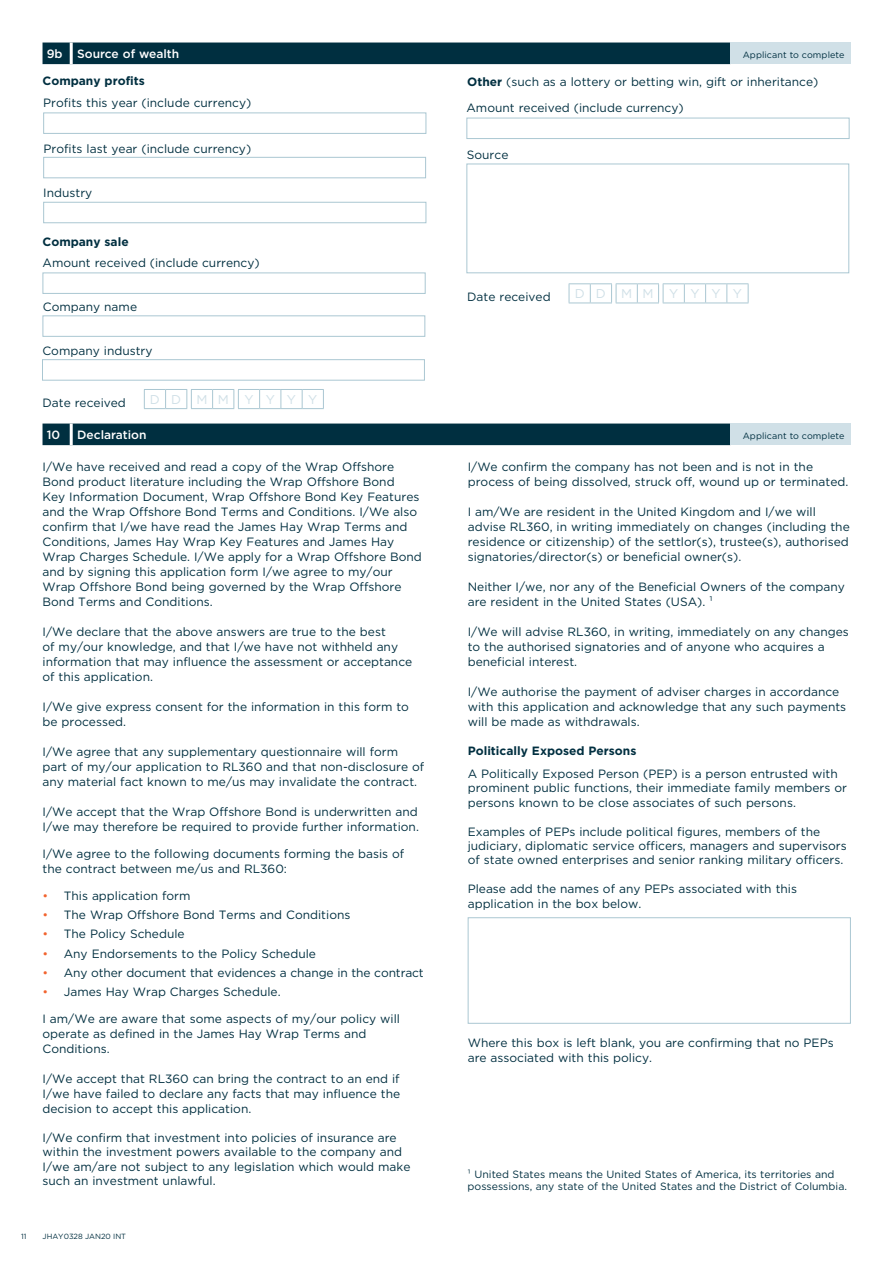
<style>
.page{position:relative;width:893px;height:1263px;background:#fff}
.page>*{position:absolute;margin:0;border:0;box-sizing:border-box;transform-origin:0 0}
.t1{font:12.75px "Gotham";letter-spacing:.95em;color:#d0e0e7}
.t2{font:12px/15px "Gotham";color:#002f40}
.t3{font:700 12px "Gotham";color:#002f40}
.t4{font:500 12px "Gotham";color:#fff}
.t5{font:10.5px/12px "Gotham";color:#002f40}
.t6{font:9px "Gotham";letter-spacing:.01em;color:#002f40}
.t7{font:7.5px "Gotham";color:#002f40}
.s1{font-weight:700}
.s2{color:#f2642f}
</style>
<div class="page">
<div style="left:43px;top:43px;width:687px;height:21px;background:#002f40"></div>
<div style="left:730px;top:43px;width:120px;height:21px;background:#d0e0e7"></div>
<hr style="left:70px;top:43px;width:3px;height:21px;background:#fff">
<div style="left:43px;top:113px;width:383px;height:21px;background:#fff;border:1px solid #aac7d2"></div>
<div style="left:43px;top:157px;width:383px;height:21px;background:#fff;border:1px solid #aac7d2"></div>
<div style="left:43px;top:202px;width:383px;height:21px;background:#fff;border:1px solid #aac7d2"></div>
<div style="left:43px;top:272px;width:383px;height:22px;background:#fff;border:1px solid #aac7d2"></div>
<div style="left:43px;top:315px;width:382px;height:22px;background:#fff;border:1px solid #aac7d2"></div>
<svg style="left:144px;top:389px;width:180px;height:20px"></svg>
<div style="left:466px;top:118px;width:383px;height:21px;background:#fff;border:1px solid #aac7d2"></div>
<div style="left:466px;top:164px;width:383px;height:109px;background:#fff;border:1px solid #aac7d2"></div>
<svg style="left:569px;top:283px;width:180px;height:21px"></svg>
<div style="left:42px;top:359px;width:383px;height:22px;background:#fff;border:1px solid #aac7d2"></div>
<div style="left:43px;top:423px;width:687px;height:22px;background:#002f40"></div>
<div style="left:730px;top:423px;width:120px;height:22px;background:#d0e0e7"></div>
<hr style="left:70px;top:423px;width:3px;height:22px;background:#fff">
<div style="left:468px;top:917px;width:383px;height:107px;background:#fff;border:1px solid #aac7d2"></div>
<p class="t4" style="left:47px;top:46px;width:134px">9b Source of wealth</p>
<p class="t6" style="left:743px;top:49px;width:103px">Applicant to complete</p>
<p class="t2" style="left:43px;top:95px;width:210px">Profits this year (include currency)</p>
<p class="t2" style="left:44px;top:141px;width:209px">Profits last year (include currency)</p>
<p class="t2" style="left:43px;top:185px;width:51px">Industry</p>
<p class="t3" style="left:43px;top:72px;width:104px">Company profits</p>
<p class="t2" style="left:467px;top:74px;width:353px"><span class="s1">Other</span> (such as a lottery or betting win, gift or inheritance)</p>
<p class="t2" style="left:466px;top:100px;width:219px">Amount received (include currency)</p>
<p class="t2" style="left:467px;top:147px;width:43px">Source</p>
<p class="t3" style="left:43px;top:234px;width:88px">Company sale</p>
<p class="t2" style="left:43px;top:255px;width:219px">Amount received (include currency)</p>
<p class="t2" style="left:43px;top:299px;width:96px">Company name</p>
<p class="t2" style="left:42px;top:343px;width:112px">Company industry</p>
<p class="t2" style="left:43px;top:395px;width:85px">Date received</p>
<p class="t1" style="left:150px;top:391px;width:169px">DD MM YYYY</p>
<p class="t2" style="left:467px;top:289px;width:85px">Date received</p>
<p class="t1" style="left:575px;top:286px;width:169px">DD MM YYYY</p>
<p class="t4" style="left:47px;top:427px;width:15px">10</p>
<p class="t4" style="left:77px;top:427px;width:71px">Declaration</p>
<p class="t6" style="left:743px;top:430px;width:103px">Applicant to complete</p>
<p class="t2" style="left:43px;top:459px;width:381px">I/We have received and read a copy of the Wrap Offshore Bond product literature including the Wrap Offshore Bond<br>Key Information Document, Wrap Offshore Bond Key Features and the Wrap Offshore Bond Terms and Conditions. I/We also confirm that I/we have read the James Hay Wrap Terms and Conditions, James Hay Wrap Key Features and James Hay Wrap Charges Schedule. I/We apply for a Wrap Offshore Bond and by signing this application form I/we agree to my/our Wrap Offshore Bond being governed by the Wrap Offshore Bond Terms and Conditions.</p>
<p class="t2" style="left:43px;top:624px;width:371px">I/We declare that the above answers are true to the best<br>of my/our knowledge, and that I/we have not withheld any information that may influence the assessment or acceptance of this application.</p>
<p class="t2" style="left:43px;top:699px;width:368px">I/We give express consent for the information in this form to be processed.</p>
<p class="t2" style="left:43px;top:744px;width:383px">I/We agree that any supplementary questionnaire will form part of my/our application to RL360 and that non-disclosure of any material fact known to me/us may invalidate the contract.</p>
<p class="t2" style="left:43px;top:804px;width:378px">I/We accept that the Wrap Offshore Bond is underwritten and<br>I/we may therefore be required to provide further information.</p>
<p class="t2" style="left:43px;top:846px;width:363px">I/We agree to the following documents forming the basis of the contract between me/us and RL360:</p>
<p class="t2" style="left:43px;top:888px;width:150px"><span class="s2">•</span> This application form</p>
<p class="t2" style="left:43px;top:907px;width:309px"><span class="s2">•</span> The Wrap Offshore Bond Terms and Conditions</p>
<p class="t2" style="left:43px;top:926px;width:144px"><span class="s2">•</span> The Policy Schedule</p>
<p class="t2" style="left:43px;top:945px;width:275px"><span class="s2">•</span> Any Endorsements to the Policy Schedule</p>
<p class="t2" style="left:43px;top:965px;width:383px"><span class="s2">•</span> Any other document that evidences a change in the contract</p>
<p class="t2" style="left:43px;top:984px;width:240px"><span class="s2">•</span> James Hay Wrap Charges Schedule.</p>
<p class="t2" style="left:43px;top:1011px;width:359px">I am/We are aware that some aspects of my/our policy will operate as defined in the James Hay Wrap Terms and<br>Conditions.</p>
<p class="t2" style="left:43px;top:1071px;width:359px;text-align:justify">I/We accept that RL360 can bring the contract to an end if I/we have failed to declare any facts that may influence the decision to accept this application.</p>
<p class="t2" style="left:43px;top:1130px;width:369px;line-height:14.4px">I/We confirm that investment into policies of insurance are within the investment powers available to the company and I/we am/are not subject to any legislation which would make such an investment unlawful.</p>
<p class="t2" style="left:468px;top:459px;width:382px">I/We confirm the company has not been and is not in the process of being dissolved, struck off, wound up or terminated.</p>
<p class="t2" style="left:468px;top:504px;width:383px">I am/We are resident in the United Kingdom and I/we will advise RL360, in writing immediately on changes (including the residence or citizenship) of the settlor(s), trustee(s), authorised signatories/director(s) or beneficial owner(s).</p>
<p class="t2" style="left:468px;top:579px;width:379px">Neither I/we, nor any of the Beneficial Owners of the company are resident in the United States (USA). ¹</p>
<p class="t2" style="left:468px;top:624px;width:383px">I/We will advise RL360, in writing, immediately on any changes to the authorised signatories and of anyone who acquires a beneficial interest.</p>
<p class="t2" style="left:468px;top:684px;width:380px">I/We authorise the payment of adviser charges in accordance with this application and acknowledge that any such payments will be made as withdrawals.</p>
<p class="t3" style="left:468px;top:743px;width:170px">Politically Exposed Persons</p>
<p class="t2" style="left:468px;top:766px;width:381px;line-height:14.4px">A Politically Exposed Person (PEP) is a person entrusted with prominent public functions, their immediate family members or persons known to be close associates of such persons.</p>
<p class="t2" style="left:468px;top:824px;width:381px;line-height:14.4px">Examples of PEPs include political figures, members of the judiciary, diplomatic service officers, managers and supervisors of state owned enterprises and senior ranking military officers.</p>
<p class="t2" style="left:468px;top:881px;width:331px;line-height:14.4px">Please add the names of any PEPs associated with this application in the box below.</p>
<p class="t2" style="left:468px;top:1035px;width:367px">Where this box is left blank, you are confirming that no PEPs are associated with this policy.</p>
<p class="t5" style="left:468px;top:1168px;width:381px">¹ United States means the United States of America, its territories and possessions, any state of the United States and the District of Columbia.</p>
<p class="t7" style="left:21px;top:1232px;width:7px">11</p>
<p class="t7" style="left:43px;top:1232px;width:85px">JHAY0328 JAN20 INT</p>
</div>
